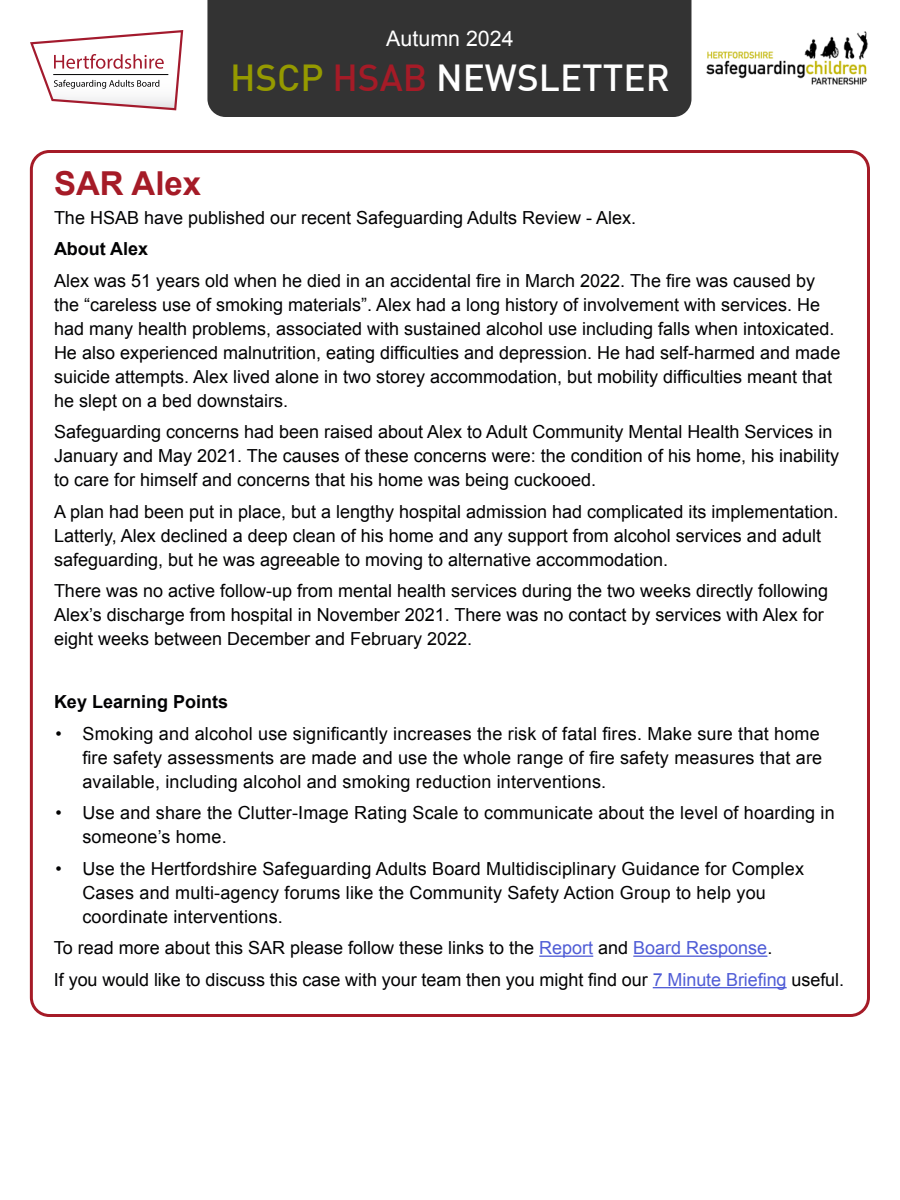
<style>
.page{position:relative;width:900px;height:1200px;background:#fff}
.page>*{position:absolute;margin:0;border:0;box-sizing:border-box;transform-origin:0 0}
.t1{font:500 36.9px "DIN";color:#fff}
.t2{font:700 33px "Arial";color:#a51b27}
.t3{font:21.45px "Arial";color:#fff}
.t4{font:18px/24px "Arial";color:#020203}
.t5{font:700 18px "Arial";color:#020203}
.s1{color:#959a00}
.s2{color:#a51b27}
.s3{color:#4f5cd6}
</style>
<div class="page">
<hr style="left:539px;top:956px;width:54px;height:1px;background:#4f5cd6">
<hr style="left:633px;top:956px;width:134px;height:1px;background:#4f5cd6">
<hr style="left:653px;top:987px;width:134px;height:1px;background:#4f5cd6">
<div style="left:207px;top:0;width:484px;height:117px;background:#333"></div>
<img style="left:706px;top:31px;width:162px;height:54px">
<svg style="left:30px;top:30px;width:154px;height:81px"></svg>
<p class="t3" style="left:386px;top:24px;width:129px">Autumn 2024</p>
<p class="t1" style="left:230px;top:54px;width:441px"><span class="s1">HSCP</span> <span class="s2">HSAB</span> NEWSLETTER</p>
<h2 class="t2" style="left:54px;top:162px;width:149px">SAR Alex</h2>
<p class="t4" style="left:54px;top:206px;width:584px">The HSAB have published our recent Safeguarding Adults Review - Alex.</p>
<p class="t5" style="left:54px;top:237px;width:96px">About Alex</p>
<p class="t4" style="left:54px;top:269px;width:788px">Alex was 51 years old when he died in an accidental fire in March 2022. The fire was caused by the “careless use of smoking materials”. Alex had a long history of involvement with services. He had many health problems, associated with sustained alcohol use including falls when intoxicated.<br>He also experienced malnutrition, eating difficulties and depression. He had self-harmed and made suicide attempts. Alex lived alone in two storey accommodation, but mobility difficulties meant that he slept on a bed downstairs.</p>
<p class="t4" style="left:54px;top:420px;width:787px">Safeguarding concerns had been raised about Alex to Adult Community Mental Health Services in<br>January and May 2021. The causes of these concerns were: the condition of his home, his inability to care for himself and concerns that his home was being cuckooed.</p>
<p class="t4" style="left:54px;top:500px;width:786px">A plan had been put in place, but a lengthy hospital admission had complicated its implementation.<br>Latterly, Alex declined a deep clean of his home and any support from alcohol services and adult safeguarding, but he was agreeable to moving to alternative accommodation.</p>
<p class="t4" style="left:54px;top:579px;width:776px">There was no active follow-up from mental health services during the two weeks directly following<br>Alex’s discharge from hospital in November 2021. There was no contact by services with Alex for eight weeks between December and February 2022.</p>
<p class="t5" style="left:54px;top:690px;width:176px">Key Learning Points</p>
<p class="t4" style="left:82px;top:722px;width:741px;text-indent:-27px">• Smoking and alcohol use significantly increases the risk of fatal fires. Make sure that home fire safety assessments are made and use the whole range of fire safety measures that are available, including alcohol and smoking reduction interventions.</p>
<p class="t4" style="left:82px;top:801px;width:754px;text-indent:-27px">• Use and share the Clutter-Image Rating Scale to communicate about the level of hoarding in someone’s home.</p>
<p class="t4" style="left:82px;top:857px;width:723px;text-indent:-27px">• Use the Hertfordshire Safeguarding Adults Board Multidisciplinary Guidance for Complex<br>Cases and multi-agency forums like the Community Safety Action Group to help you coordinate interventions.</p>
<p class="t4" style="left:54px;top:932px;width:792px;line-height:31.5px">To read more about this SAR please follow these links to the <span class="s3">Report</span> and <span class="s3">Board Response</span>.<br>If you would like to discuss this case with your team then you might find our <span class="s3">7 Minute Briefing</span> useful.</p>
</div>
